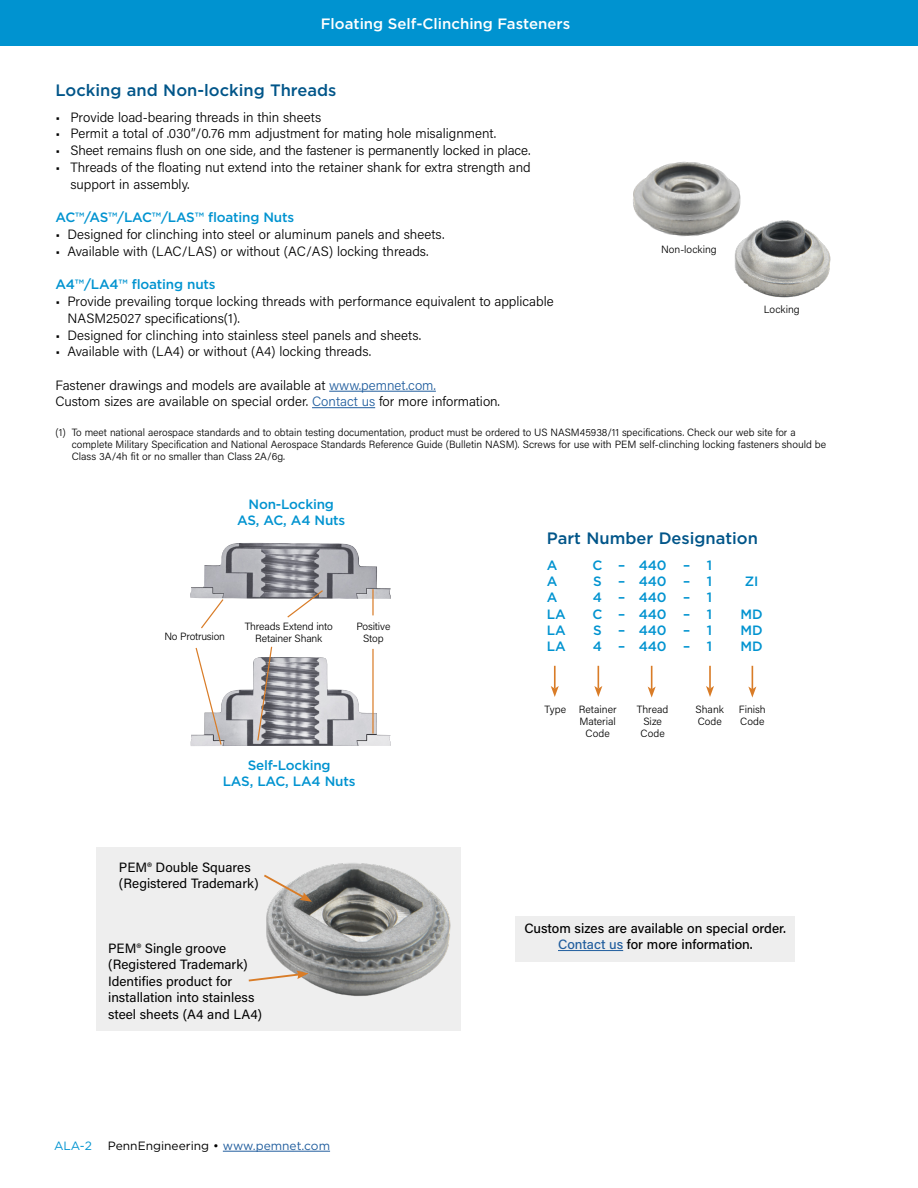
<style>
.page{position:relative;width:918px;height:1188px;background:#fff}
.page>*{position:absolute;margin:0;border:0;box-sizing:border-box;transform-origin:0 0}
.t1{font:500 16.5px "Gotham";color:#005589}
.t2{font:500 15px "Gotham";color:#fff}
.t3{font:300 13.5px/16.8px "Acumin Pro";color:#000}
.t4{font:500 13.5px/16.2px "Gotham";letter-spacing:-.015em;color:#0093d0;text-align:center}
.t5{font:13.5px/16.5px "Acumin Pro";color:#000}
.t6{font:500 13.5px/16.2px "Acumin Pro";color:#000;text-align:center}
.t7{font:12px "Gotham";color:#000}
.t8{font:12px "Gotham";color:#0093d0}
.t9{font:300 10.5px/12px "Acumin Pro";color:#000;text-align:center}
.t10{font:300 10.5px "Acumin Pro";letter-spacing:-.02em;color:#000}
.s1{color:#215e9e}
</style>
<div class="page">
<hr style="left:329px;top:391px;width:107px;height:1px;background:#215e9e">
<hr style="left:312px;top:407px;width:63px;height:1px;background:#215e9e">
<img style="left:190px;top:543px;width:201px;height:56px">
<img style="left:190px;top:657px;width:201px;height:89px">
<svg style="left:286px;top:589px;width:38px;height:29px"></svg>
<svg style="left:257px;top:646px;width:16px;height:96px;background:#a39c9b"></svg>
<svg style="left:195px;top:647px;width:28px;height:99px"></svg>
<hr style="left:372px;top:589px;width:2px;height:26px;background:#d97c27">
<hr style="left:372px;top:649px;width:2px;height:85px;background:#d97c27">
<svg style="left:200px;top:598px;width:25px;height:31px"></svg>
<hr style="left:554px;top:666px;width:2px;height:23px;background:#d97c27">
<svg style="left:551px;top:686px;width:8px;height:11px"></svg>
<svg style="left:594px;top:666px;width:8px;height:31px"></svg>
<hr style="left:709px;top:666px;width:2px;height:23px;background:#d97c27">
<svg style="left:706px;top:686px;width:8px;height:11px"></svg>
<svg style="left:648px;top:666px;width:8px;height:32px"></svg>
<svg style="left:748px;top:666px;width:8px;height:32px"></svg>
<hr style="left:223px;top:1151px;width:107px;height:1px;background:#215e9e">
<div style="left:96px;top:847px;width:364px;height:183px;background:#eee"></div>
<img style="left:266px;top:863px;width:185px;height:133px">
<svg style="left:264px;top:873px;width:48px;height:29px"></svg>
<svg style="left:248px;top:970px;width:61px;height:13px"></svg>
<div style="left:0;top:0;width:918px;height:46px;background:#0093d0"></div>
<div style="left:516px;top:916px;width:279px;height:45px;background:#eee"></div>
<hr style="left:558px;top:950px;width:65px;height:1px;background:#215e9e">
<img style="left:633px;top:161px;width:108px;height:76px">
<img style="left:727px;top:215px;width:104px;height:83px">
<p class="t2" style="left:321px;top:14px;width:251px">Floating Self-Clinching Fasteners</p>
<p class="t1" style="left:56px;top:79px;width:282px">Locking and Non-locking Threads</p>
<p class="t3" style="left:56px;top:108px;width:267px">• Provide load-bearing threads in thin sheets</p>
<p class="t3" style="left:56px;top:125px;width:442px">• Permit a total of .030”/0.76 mm adjustment for mating hole misalignment.</p>
<p class="t3" style="left:56px;top:142px;width:477px">• Sheet remains flush on one side, and the fastener is permanently locked in place.</p>
<p class="t3" style="left:70px;top:159px;width:462px;text-indent:-15px">• Threads of the floating nut extend into the retainer shank for extra strength and support in assembly.</p>
<p class="t4" style="left:56px;top:209px;width:240px">AC™/AS™/LAC™/LAS™ floating Nuts</p>
<p class="t3" style="left:56px;top:225px;width:390px">• Designed for clinching into steel or aluminum panels and sheets.</p>
<p class="t3" style="left:56px;top:242px;width:375px">• Available with (LAC/LAS) or without (AC/AS) locking threads.</p>
<p class="t4" style="left:56px;top:276px;width:162px">A4™/LA4™ floating nuts</p>
<p class="t3" style="left:68px;top:292px;width:488px;text-indent:-12px">• Provide prevailing torque locking threads with performance equivalent to applicable<br>NASM25027 specifications(1).</p>
<p class="t3" style="left:56px;top:326px;width:367px">• Designed for clinching into stainless steel panels and sheets.</p>
<p class="t3" style="left:56px;top:343px;width:317px">• Available with (LA4) or without (A4) locking threads.</p>
<p class="t3" style="left:56px;top:376px;width:446px">Fastener drawings and models are available at <span class="s1">www.pemnet.com.<br></span>Custom sizes are available on special order. <span class="s1">Contact us</span> for more information.</p>
<p class="t9" style="left:72px;top:426px;width:756px;text-align:left;text-indent:-16px">(1) To meet national aerospace standards and to obtain testing documentation, product must be ordered to US NASM45938/11 specifications. Check our web site for a complete Military Specification and National Aerospace Standards Reference Guide (Bulletin NASM). Screws for use with PEM self-clinching locking fasteners should be<br>Class 3A/4h fit or no smaller than Class 2A/6g.</p>
<p class="t4" style="left:237px;top:496px;width:110px">Non-Locking<br>AS, AC, A4 Nuts</p>
<p class="t9" style="left:661px;top:243px;width:57px">Non-locking</p>
<p class="t9" style="left:764px;top:303px;width:37px">Locking</p>
<p class="t10" style="left:164px;top:630px;width:62px">No Protrusion</p>
<p class="t9" style="left:245px;top:619px;width:90px">Threads Extend into<br>Retainer Shank</p>
<p class="t9" style="left:356px;top:619px;width:35px">Positive<br>Stop</p>
<p class="t4" style="left:223px;top:757px;width:134px">Self-Locking<br>LAS, LAC, LA4 Nuts</p>
<p class="t5" style="left:119px;top:858px;width:141px">PEM® Double Squares (Registered Trademark)</p>
<p class="t5" style="left:108px;top:939px;width:155px">PEM® Single groove (Registered Trademark)<br>Identifies product for installation into stainless steel sheets (A4 and LA4)</p>
<p class="t8" style="left:54px;top:1138px;width:39px">ALA-2</p>
<p class="t7" style="left:108px;top:1138px;width:224px">PennEngineering • <span class="s1">www.pemnet.com</span></p>
<p class="t1" style="left:547px;top:527px;width:213px">Part Number Designation</p>
<p class="t4" style="left:547px;top:557px;width:12px">A</p>
<p class="t4" style="left:592px;top:557px;width:121px">C–440 – 1</p>
<p class="t4" style="left:547px;top:573px;width:12px">A</p>
<p class="t4" style="left:593px;top:573px;width:121px">S –440 – 1</p>
<p class="t4" style="left:745px;top:573px;width:15px">ZI</p>
<p class="t4" style="left:547px;top:589px;width:12px">A</p>
<p class="t4" style="left:593px;top:589px;width:121px">4–440 – 1</p>
<p class="t4" style="left:547px;top:606px;width:20px">LA</p>
<p class="t4" style="left:592px;top:606px;width:121px">C–440 – 1</p>
<p class="t4" style="left:741px;top:606px;width:24px">MD</p>
<p class="t4" style="left:547px;top:622px;width:20px">LA</p>
<p class="t4" style="left:593px;top:622px;width:121px">S –440 – 1</p>
<p class="t4" style="left:741px;top:622px;width:24px">MD</p>
<p class="t4" style="left:547px;top:638px;width:20px">LA</p>
<p class="t4" style="left:593px;top:638px;width:121px">4–440 – 1</p>
<p class="t4" style="left:741px;top:638px;width:24px">MD</p>
<p class="t9" style="left:545px;top:703px;width:23px">Type</p>
<p class="t9" style="left:579px;top:703px;width:39px">Retainer<br>Material<br>Code</p>
<p class="t9" style="left:637px;top:703px;width:33px">Thread<br>Size<br>Code</p>
<p class="t9" style="left:739px;top:703px;width:28px;text-align:left">Finish<br>Code</p>
<p class="t9" style="left:696px;top:703px;width:30px;text-align:left">Shank<br>Code</p>
<p class="t6" style="left:524px;top:920px;width:263px">Custom sizes are available on special order.<br><span class="s1">Contact us</span> for more information.</p>
</div>
